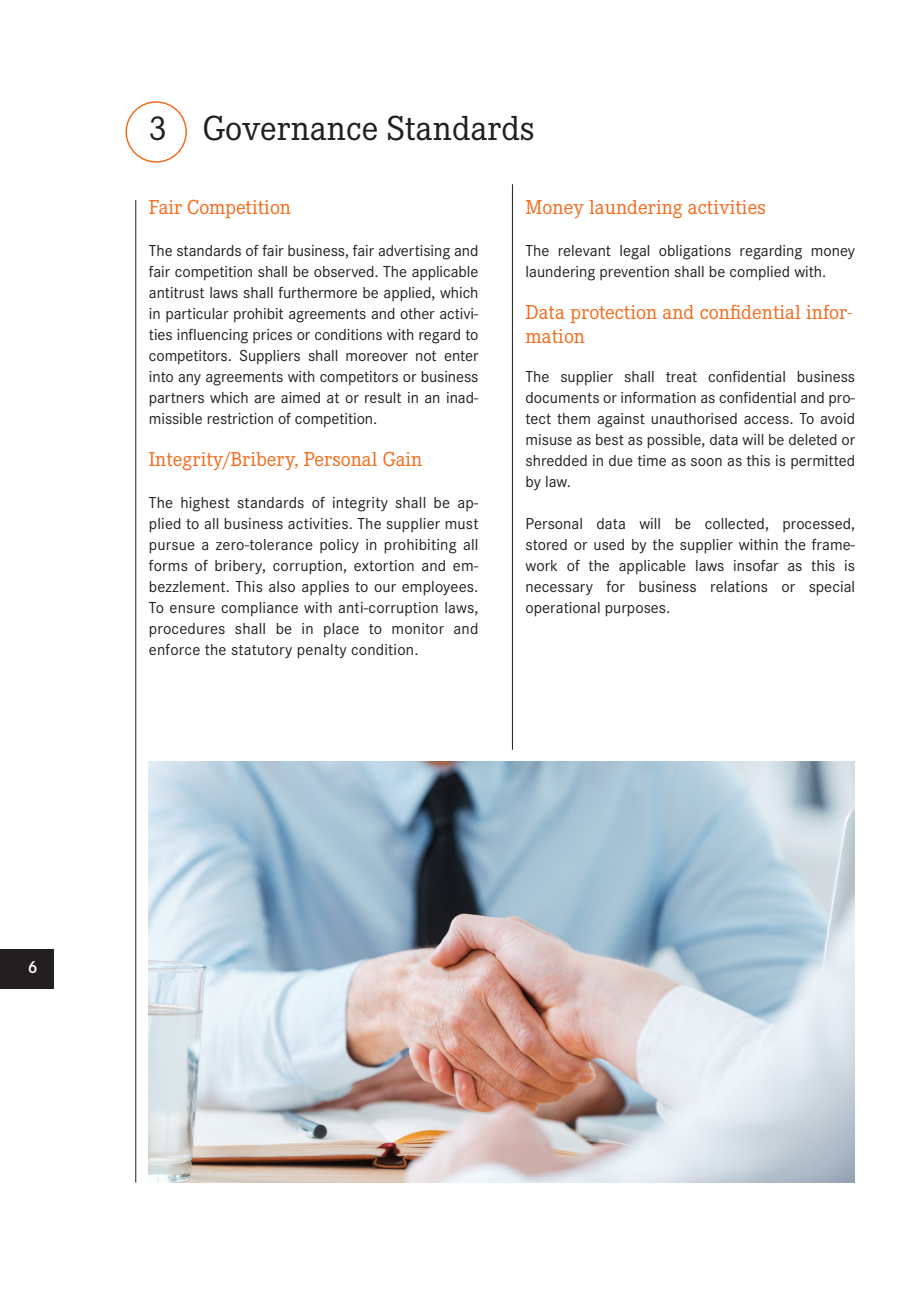
<style>
.page{position:relative;width:919px;height:1289px;background:#fff}
.page>*{position:absolute;margin:0;border:0;box-sizing:border-box;transform-origin:0 0}
.t1{font:36px "Corporate E";color:#231f20}
.Absatzformat_head{font:21px/24px "Corporate E";color:#f36e21}
.Absatzformat_fliess{font:21px "Corporate E";color:#f36e21}
.t2{font:600 18px "Corporate S";color:#fff}
.Absatzformat_fliess-2{font:16.5px/21px "Corporate S";color:#231f20;text-align:justify}
</style>
<div class="page">
<div style="left:0;top:949px;width:53px;height:39px;background:#231f20"></div>
<hr style="left:135px;top:200px;width:1px;height:982px;background:#231f20">
<hr style="left:512px;top:184px;width:1px;height:565px;background:#231f20">
<div style="left:125px;top:101px;width:62px;height:62px;border:2px solid #f36e21;border-radius:50%"></div>
<img style="left:149px;top:761px;width:705px;height:421px">
<p class="t1" style="left:149px;top:105px;width:387px">3 Governance Standards</p>
<p class="Absatzformat_head" style="left:149px;top:194px;width:144px">Fair Competition</p>
<p class="Absatzformat_fliess-2" style="left:149px;top:239px;width:331px">The standards of fair business, fair advertising and fair competition shall be observed. The applicable antitrust laws shall furthermore be applied, which in particular prohibit agreements and other activi&shy;ties influencing prices or conditions with regard to competitors. Suppliers shall moreover not enter into any agreements with competitors or business partners which are aimed at or result in an inad&shy;missible restriction of competition.</p>
<p class="Absatzformat_head" style="left:149px;top:446px;width:275px">Integrity/Bribery, Personal Gain</p>
<p class="Absatzformat_fliess-2" style="left:149px;top:491px;width:331px">The highest standards of integrity shall be ap&shy;plied to all business activities. The supplier must pursue a zero-tolerance policy in prohibiting all forms of bribery, corruption, extortion and em&shy;bezzlement. This also applies to our employees.<br>To ensure compliance with anti-corruption laws, procedures shall be in place to monitor and enforce the statutory penalty condition.</p>
<p class="Absatzformat_fliess" style="left:525px;top:194px;width:241px">Money laundering activities</p>
<p class="Absatzformat_fliess-2" style="left:525px;top:239px;width:331px">The relevant legal obligations regarding money laundering prevention shall be complied with.</p>
<p class="Absatzformat_head" style="left:525px;top:299px;width:328px">Data protection and confidential infor&shy;mation</p>
<p class="Absatzformat_fliess-2" style="left:525px;top:365px;width:331px">The supplier shall treat confidential business documents or information as confidential and pro&shy;tect them against unauthorised access. To avoid misuse as best as possible, data will be deleted or shredded in due time as soon as this is permitted by law.</p>
<p class="Absatzformat_fliess-2" style="left:525px;top:512px;width:331px">Personal data will be collected, processed, stored or used by the supplier within the frame&shy;work of the applicable laws insofar as this is necessary for business relations or special operational purposes.</p>
<p class="t2" style="left:28px;top:955px;width:11px">6</p>
</div>
